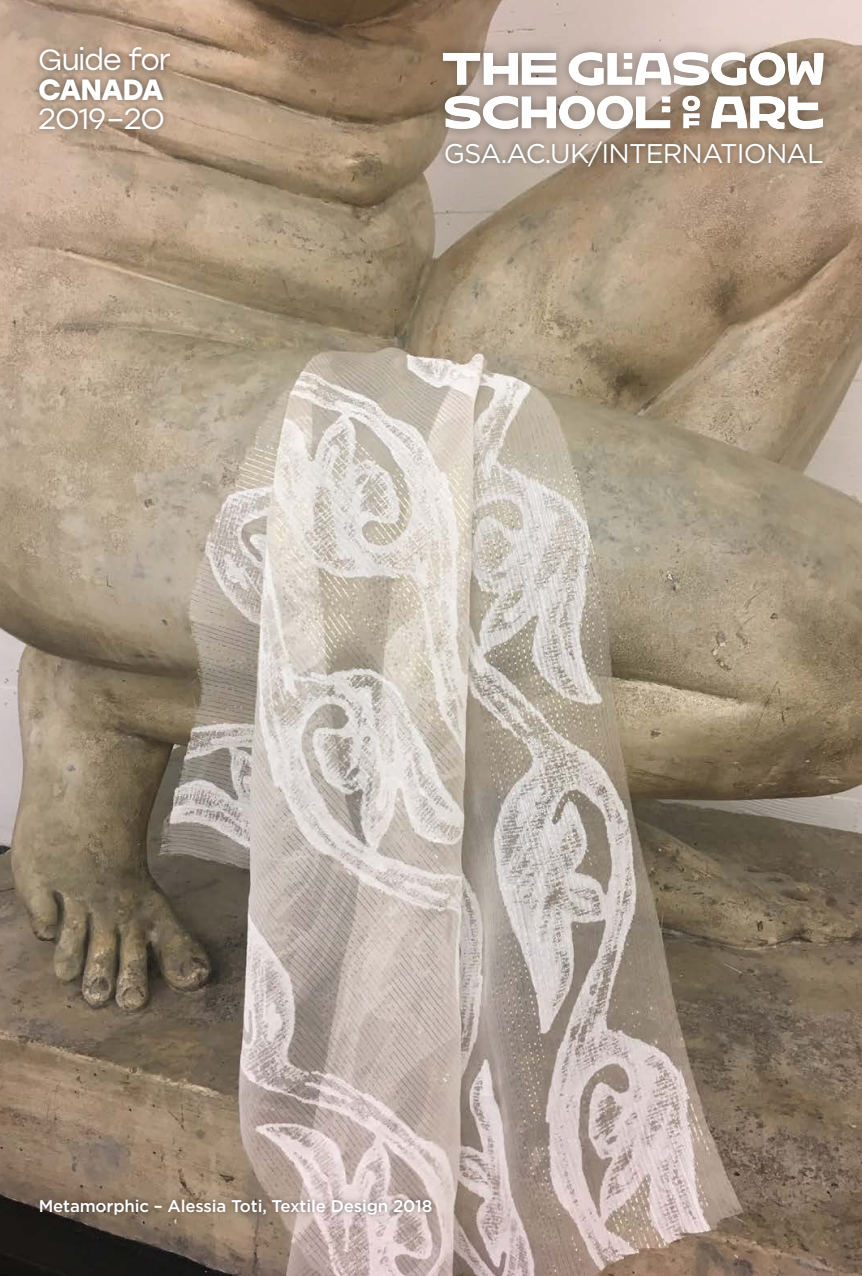
<style>
.page{position:relative;width:862px;height:1276px;background:#fff}
.page>*{position:absolute;margin:0;border:0;box-sizing:border-box;transform-origin:0 0}
.t1{font:29.25px "Stolzl";letter-spacing:-.04em;color:#fff}
.t2{font:700 29.25px "Stolzl";letter-spacing:-.04em;color:#fff}
.t3{font:27px "Gotham";letter-spacing:-.03em;color:#fff}
.t4{font:500 16.88px "Gotham";letter-spacing:-.01em;color:#fff}
</style>
<div class="page">
<img style="left:0;top:0;width:861px;height:1276px">
<div style="left:34px;top:1193px;width:404px;height:27px;background:#000;opacity:.5"></div>
<div style="left:431px;top:40px;width:404px;height:101px;background:#000;opacity:.4"></div>
<svg style="left:444px;top:96px;width:226px;height:33px"></svg>
<svg style="left:682px;top:96px;width:17px;height:32px"></svg>
<svg style="left:710px;top:96px;width:112px;height:33px"></svg>
<svg style="left:442px;top:53px;width:114px;height:32px"></svg>
<svg style="left:568px;top:52px;width:255px;height:33px"></svg>
<div style="left:438px;top:134px;width:390px;height:38px;background:#000;opacity:.5"></div>
<div style="left:33px;top:40px;width:144px;height:95px;background:#000;opacity:.5"></div>
<h1 class="t1" style="left:38px;top:40px;width:134px">Guide for</h1>
<h1 class="t2" style="left:38px;top:68px;width:127px">CANADA</h1>
<h1 class="t1" style="left:38px;top:98px;width:128px">2O19–2O</h1>
<h2 class="t3" style="left:443px;top:136px;width:381px">GSA.AC.UK/INTERNATIONAL</h2>
<p class="t4" style="left:39px;top:1194px;width:395px">Metamorphic – Alessia Toti, Textile Design 2018</p>
</div>
